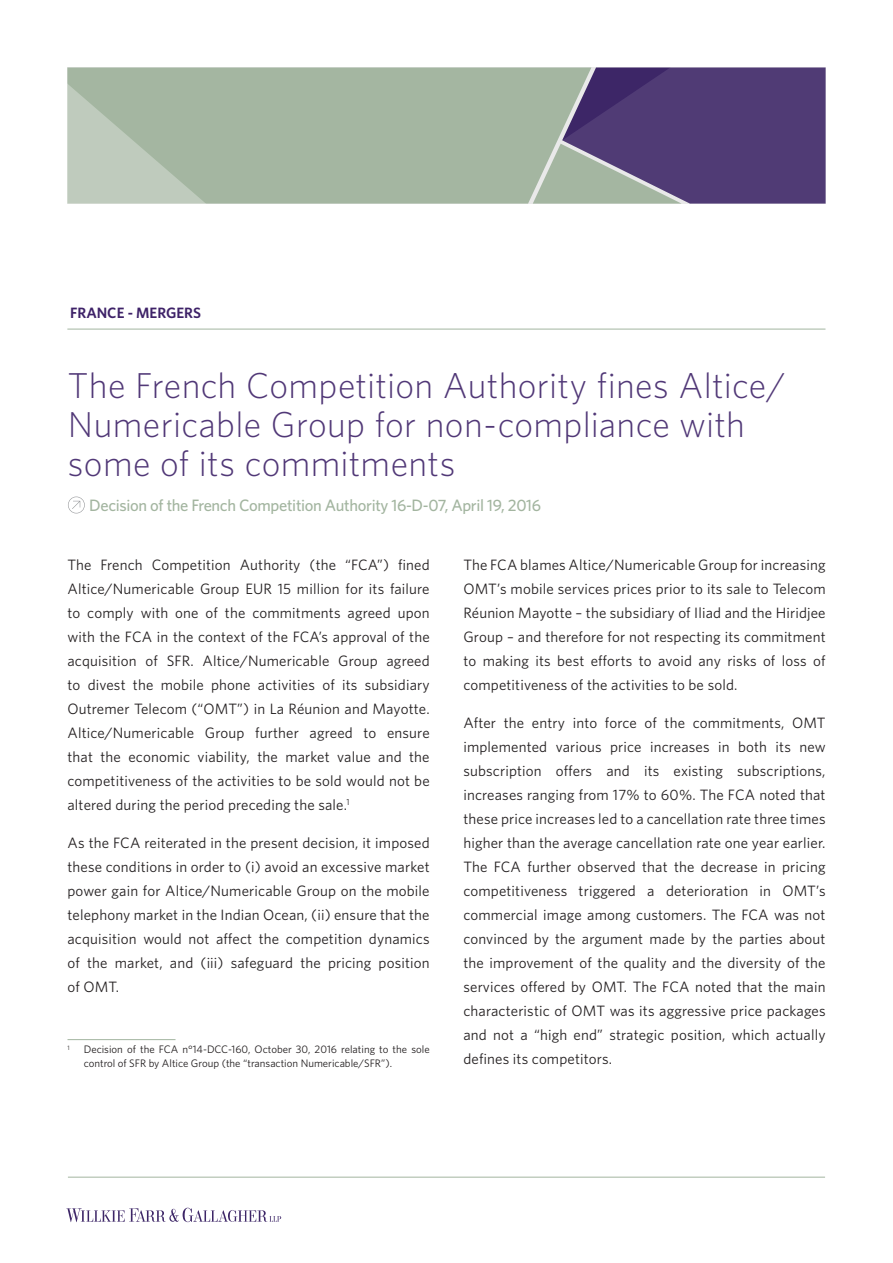
<style>
.page{position:relative;width:893px;height:1263px;background:#fff}
.page>*{position:absolute;margin:0;border:0;box-sizing:border-box;transform-origin:0 0}
.Article_First_Page{font:300 36px/39px "Whitney";letter-spacing:.01em;color:#513877}
.Sub_Heading{font:500 16.5px "Whitney";letter-spacing:-.02em;color:#a3b5a0}
.Body_Text{font:15px/24px "Whitney";letter-spacing:.01em;color:#231f20;text-align:justify}
.Article_First_Page-2{font:600 15px "Whitney";color:#3e2268}
.Footnote{font:10.8px/13.5px "Whitney";color:#231f20}
.Footnote-2{font:6.3px "Whitney";color:#231f20}
</style>
<div class="page">
<svg style="left:66px;top:1208px;width:215px;height:15px"></svg>
<hr style="left:68px;top:1177px;width:757px;height:1px;background:#a3b5a0">
<div style="left:436px;top:68px;width:97px;height:136px;background:#a4b6a1"></div>
<svg style="left:67px;top:68px;width:369px;height:136px;fill:#a4b6a1"></svg>
<svg style="left:533px;top:68px;width:293px;height:136px"></svg>
<hr style="left:67px;top:329px;width:758px;height:1px;background:#a3b5a0">
<hr style="left:68px;top:1039px;width:108px;height:1px;background:#a3b5a0">
<svg style="left:68px;top:497px;width:17px;height:16px"></svg>
<p class="Article_First_Page-2" style="left:70px;top:303px;width:133px">FRANCE - MERGERS</p>
<p class="Article_First_Page" style="left:68px;top:365px;width:719px">The French Competition Authority fines Altice/<br>Numericable Group for non-compliance with some of its commitments</p>
<p class="Sub_Heading" style="left:89px;top:494px;width:453px">Decision of the French Competition Authority 16-D-07, April 19, 2016</p>
<p class="Body_Text" style="left:68px;top:553px;width:364px">The French Competition Authority (the “FCA”) fined Altice/Numericable Group EUR 15 million for its failure to comply with one of the commitments agreed upon with the FCA in the context of the FCA’s approval of the acquisition of SFR. Altice/Numericable Group agreed to divest the mobile phone activities of its subsidiary Outremer Telecom (“OMT”) in La Réunion and Mayotte.<br>Altice/Numericable Group further agreed to ensure that the economic viability, the market value and the competitiveness of the activities to be sold would not be altered during the period preceding the sale.<sup>1</sup></p>
<p class="Body_Text" style="left:68px;top:830px;width:364px">As the FCA reiterated in the present decision, it imposed these conditions in order to (i) avoid an excessive market power gain for Altice/Numericable Group on the mobile telephony market in the Indian Ocean, (ii) ensure that the acquisition would not affect the competition dynamics of the market, and (iii) safeguard the pricing position of OMT.</p>
<p class="Footnote-2" style="left:68px;top:1043px;width:4px">1</p>
<p class="Footnote" style="left:84px;top:1042px;width:347px">Decision of the FCA n°14-DCC-160, October 30, 2016 relating to the sole control of SFR by Altice Group (the “transaction Numericable/SFR”).</p>
<p class="Body_Text" style="left:463px;top:553px;width:364px">The FCA blames Altice/Numericable Group for increasing OMT’s mobile services prices prior to its sale to Telecom Réunion Mayotte – the subsidiary of Iliad and the Hiridjee Group – and therefore for not respecting its commitment to making its best efforts to avoid any risks of loss of competitiveness of the activities to be sold.</p>
<p class="Body_Text" style="left:463px;top:710px;width:364px">After the entry into force of the commitments, OMT implemented various price increases in both its new subscription offers and its existing subscriptions, increases ranging from 17% to 60%. The FCA noted that these price increases led to a cancellation rate three times higher than the average cancellation rate one year earlier.<br>The FCA further observed that the decrease in pricing competitiveness triggered a deterioration in OMT’s commercial image among customers. The FCA was not convinced by the argument made by the parties about the improvement of the quality and the diversity of the services offered by OMT. The FCA noted that the main characteristic of OMT was its aggressive price packages and not a “high end” strategic position, which actually defines its competitors.</p>
</div>
